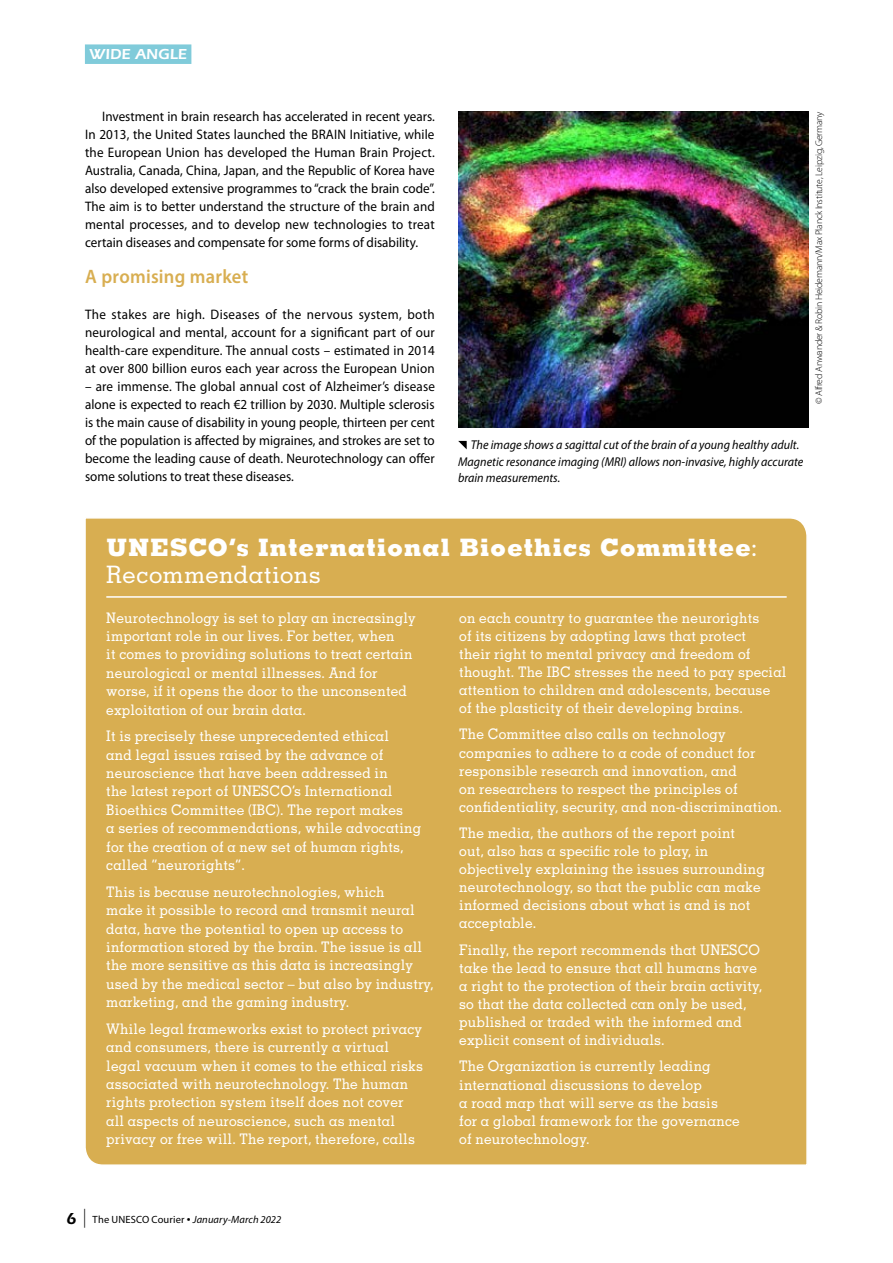
<style>
.page{position:relative;width:893px;height:1263px;background:#fff}
.page>*{position:absolute;margin:0;border:0;box-sizing:border-box;transform-origin:0 0}
.t1{font:800 24px/27px "Memphis LT Std";letter-spacing:.04em;color:#fff}
.t2{font:600 19.5px "Myriad Pro";letter-spacing:.015em;color:#d8ae51;scale:.95 1}
.t3{font:600 15px "ITC Eras Std";letter-spacing:.01em;color:#fff}
.t4{font:500 14.55px/18.3px "Memphis LT Std";letter-spacing:.01em;color:#fff;scale:.95 1}
.t5{font:13.8px/18px "Myriad Pro";color:#000;text-align:justify;scale:.95 1}
.t6{font:italic 12.75px/16.5px "Myriad Pro";color:#000;scale:.95 1}
.t7{font:italic 10.5px "Myriad Pro";letter-spacing:.01em;color:#000}
.t8{font:300 9.75px "Myriad Pro";letter-spacing:-.02em;color:#000}
.s1{font-weight:500}
.s2{font-family:"ITC Eras Std";font-weight:600;font-style:normal;font-size:16.5px}
.s3{font-style:normal;font-size:18.9px}
.s4{font-style:normal}
.s5{font-style:normal;font-size:13.5px}
</style>
<div class="page">
<div style="left:85px;top:518px;width:722px;height:647px;background:#d8ae51"></div>
<img style="left:458px;top:111px;width:350px;height:316px">
<div style="left:85px;top:44px;width:106px;height:20px;background:#80cbda"></div>
<hr style="left:106px;top:596px;width:681px;height:2px;background:#fff">
<svg style="left:458px;top:441px;width:9px;height:8px"></svg>
<p class="t3" style="left:89px;top:46px;width:99px">WIDE ANGLE</p>
<p class="t5" style="left:85px;top:107px;width:370px;text-indent:17px">Investment in brain research has accelerated in recent years.<br>In 2013, the United States launched the BRAIN Initiative, while the European Union has developed the Human Brain Project.<br>Australia, Canada, China, Japan, and the Republic of Korea have also developed extensive programmes to “crack the brain code”.<br>The aim is to better understand the structure of the brain and mental processes, and to develop new technologies to treat certain diseases and compensate for some forms of disability.</p>
<h2 class="t2" style="left:85px;top:264px;width:173px">A promising market</h2>
<p class="t5" style="left:85px;top:305px;width:370px">The stakes are high. Diseases of the nervous system, both neurological and mental, account for a significant part of our health-care expenditure. The annual costs – estimated in 2014 at over 800 billion euros each year across the European Union</p>
<p class="t5" style="left:85px;top:377px;width:370px">– are immense. The global annual cost of Alzheimer’s disease alone is expected to reach €2 trillion by 2030. Multiple sclerosis is the main cause of disability in young people, thirteen per cent of the population is affected by migraines, and strokes are set to become the leading cause of death. Neurotechnology can offer some solutions to treat these diseases.</p>
<p class="t8" style="left:814px;top:404px;width:294px;rotate:-90deg">© Alfred Anwander &amp; Robin Heidemann/Max Planck Institute, Leipzig, Germany</p>
<p class="t6" style="left:458px;top:437px;width:365px;text-indent:13px">The image shows a sagittal cut of the brain of a young healthy adult.<br>Magnetic resonance imaging (MRI) allows non-invasive, highly accurate brain measurements.</p>
<h1 class="t1" style="left:106px;top:534px;width:652px">UNESCO’s International Bioethics Committee<span class="s1">:<br>Recommendations</span></h1>
<p class="t4" style="left:106px;top:608px;width:327px">Neurotechnology is set to play an increasingly important role in our lives. For better, when<br>it comes to providing solutions to treat certain neurological or mental illnesses. And for worse, if it opens the door to the unconsented exploitation of our brain data.</p>
<p class="t4" style="left:106px;top:727px;width:333px">It is precisely these unprecedented ethical<br>and legal issues raised by the advance of neuroscience that have been addressed in<br>the latest report of UNESCO’s International Bioethics Committee (IBC). The report makes<br>a series of recommendations, while advocating for the creation of a new set of human rights, called “neurorights”.</p>
<p class="t4" style="left:106px;top:882px;width:346px">This is because neurotechnologies, which<br>make it possible to record and transmit neural data, have the potential to open up access to information stored by the brain. The issue is all the more sensitive as this data is increasingly used by the medical sector – but also by industry, marketing, and the gaming industry.</p>
<p class="t4" style="left:106px;top:1019px;width:335px">While legal frameworks exist to protect privacy and consumers, there is currently a virtual legal vacuum when it comes to the ethical risks associated with neurotechnology. The human rights protection system itself does not cover all aspects of neuroscience, such as mental privacy or free will. The report, therefore, calls</p>
<p class="t4" style="left:459px;top:608px;width:346px">on each country to guarantee the neurorights<br>of its citizens by adopting laws that protect<br>their right to mental privacy and freedom of thought. The IBC stresses the need to pay special attention to children and adolescents, because<br>of the plasticity of their developing brains.</p>
<p class="t4" style="left:459px;top:725px;width:341px">The Committee also calls on technology companies to adhere to a code of conduct for responsible research and innovation, and<br>on researchers to respect the principles of confidentiality, security, and non-discrimination.</p>
<p class="t4" style="left:459px;top:824px;width:323px">The media, the authors of the report point<br>out, also has a specific role to play, in objectively explaining the issues surrounding neurotechnology, so that the public can make informed decisions about what is and is not acceptable.</p>
<p class="t4" style="left:459px;top:940px;width:320px">Finally, the report recommends that UNESCO take the lead to ensure that all humans have a right to the protection of their brain activity, so that the data collected can only be used, published or traded with the informed and explicit consent of individuals.</p>
<p class="t4" style="left:459px;top:1057px;width:297px">The Organization is currently leading international discussions to develop<br>a road map that will serve as the basis<br>for a global framework for the governance of neurotechnology.</p>
<p class="t7" style="left:66px;top:1212px;width:217px"><span class="s2">6</span> <span class="s3">|</span> <span class="s4">The UNESCO Courier</span> <span class="s5">•</span> January-March 2022</p>
</div>
